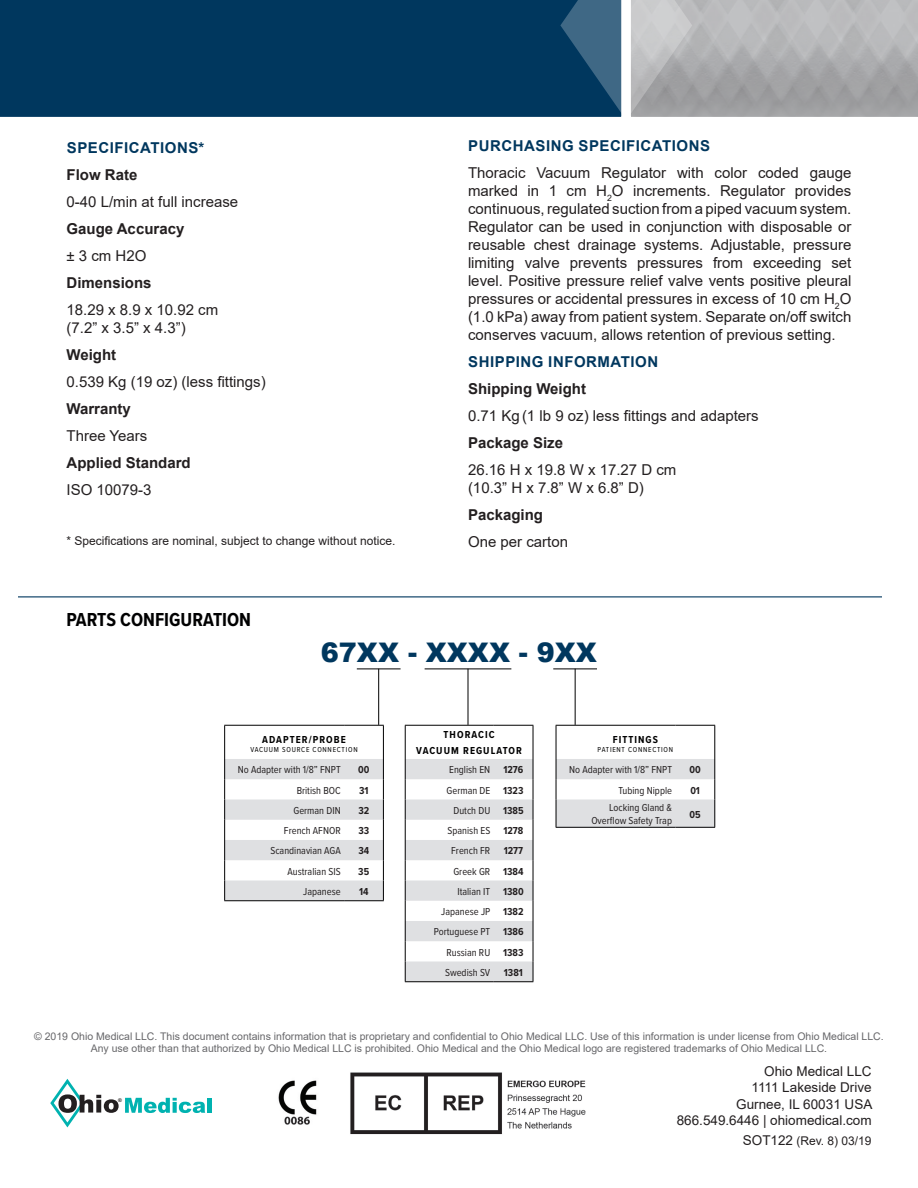
<style>
.page{position:relative;width:918px;height:1188px;background:#fff}
.page>*{position:absolute;margin:0;border:0;box-sizing:border-box;transform-origin:0 0}
.t1{font:900 27px "Arial";color:#00375e}
.t2{font:700 19.5px "Proxima Nova Cond";color:#000001}
.t3{font:15px/18px "Arial";color:#231f20;text-align:justify}
.t4{font:700 15px "Arial";color:#231f20}
.t5{font:700 15px "Arial";letter-spacing:.035em;color:#00375e}
.t6{font:13.5px/16.2px "Arial";color:#231f20;text-align:right}
.t7{font:12px "Arial";color:#231f20}
.t8{font:10.5px/12.6px "Arial";color:#67676a;text-align:center}
.t9{font:10.5px/12.6px "Proxima Nova Cond";color:#231f20;text-align:right}
.t10{font:700 10.5px "Proxima Nova Cond";color:#231f20}
.t11{font:700 10.5px/16.4px "Proxima Nova Cond";letter-spacing:.1em;color:#000001;text-align:center}
.t12{font:7.5px "Proxima Nova Cond";letter-spacing:.1em;color:#000001}
.t13{font:700 5.1px "Arial";color:#231f20}
.s1{font-size:13.5px}
</style>
<div class="page">
<div style="left:0;top:0;width:560px;height:117px;background:#00375e"></div>
<svg style="left:560px;top:0;width:358px;height:117px"></svg>
<svg style="left:125px;top:1098px;width:80px;height:15px"></svg>
<div style="left:207px;top:1098px;width:5px;height:15px;background:#00b2b0"></div>
<svg style="left:50px;top:1079px;width:69px;height:48px"></svg>
<div style="left:26px;top:33px;width:215px;height:76px;background:#00375e"></div>
<img style="left:350px;top:1072px;width:236px;height:63px">
<hr style="left:18px;top:596px;width:864px;height:1px;background:#00375e">
<img style="left:278px;top:1080px;width:39px;height:45px">
<hr style="left:224px;top:725px;width:120px;height:1px;background:#000001">
<hr style="left:224px;top:726px;width:1px;height:33px;background:#000001">
<hr style="left:344px;top:725px;width:40px;height:1px;background:#000001">
<hr style="left:383px;top:726px;width:1px;height:33px;background:#000001">
<svg style="left:224px;top:759px;width:160px;height:141px"></svg>
<hr style="left:224px;top:900px;width:120px;height:1px;background:#000001">
<hr style="left:344px;top:900px;width:40px;height:1px;background:#000001">
<hr style="left:556px;top:725px;width:120px;height:1px;background:#000001">
<hr style="left:556px;top:726px;width:1px;height:33px;background:#000001">
<hr style="left:676px;top:725px;width:39px;height:1px;background:#000001">
<hr style="left:714px;top:726px;width:1px;height:33px;background:#000001">
<svg style="left:556px;top:759px;width:159px;height:68px"></svg>
<hr style="left:556px;top:827px;width:120px;height:1px;background:#000001">
<hr style="left:676px;top:827px;width:39px;height:1px;background:#000001">
<hr style="left:425px;top:669px;width:86px;height:1px;background:#000001">
<hr style="left:468px;top:669px;width:1px;height:56px;background:#000001">
<hr style="left:405px;top:725px;width:89px;height:1px;background:#000001">
<hr style="left:405px;top:726px;width:1px;height:33px;background:#000001">
<hr style="left:494px;top:725px;width:39px;height:1px;background:#000001">
<hr style="left:533px;top:726px;width:1px;height:33px;background:#000001">
<svg style="left:405px;top:759px;width:129px;height:223px"></svg>
<hr style="left:405px;top:981px;width:89px;height:1px;background:#000001">
<hr style="left:494px;top:981px;width:39px;height:1px;background:#000001">
<hr style="left:357px;top:669px;width:44px;height:1px;background:#000001">
<hr style="left:378px;top:669px;width:1px;height:56px;background:#000001">
<hr style="left:553px;top:669px;width:44px;height:1px;background:#000001">
<hr style="left:575px;top:669px;width:1px;height:56px;background:#000001">
<p class="t5" style="left:67px;top:137px;width:139px">SPECIFICATIONS*</p>
<p class="t4" style="left:67px;top:164px;width:72px">Flow Rate</p>
<p class="t3" style="left:67px;top:193px;width:173px">0-40 L/min at full increase</p>
<p class="t4" style="left:67px;top:218px;width:119px">Gauge Accuracy</p>
<p class="t3" style="left:67px;top:247px;width:81px">± 3 cm H2O</p>
<p class="t4" style="left:67px;top:272px;width:87px">Dimensions</p>
<p class="t3" style="left:67px;top:301px;width:153px">18.29 x 8.9 x 10.92 cm</p>
<p class="t3" style="left:67px;top:319px;width:121px">(7.2” x 3.5” x 4.3”)</p>
<p class="t4" style="left:67px;top:344px;width:51px">Weight</p>
<p class="t3" style="left:67px;top:373px;width:201px">0.539 Kg (19 oz) (less fittings)</p>
<p class="t4" style="left:67px;top:398px;width:66px">Warranty</p>
<p class="t3" style="left:67px;top:427px;width:82px">Three Years</p>
<p class="t4" style="left:67px;top:452px;width:126px">Applied Standard</p>
<p class="t3" style="left:67px;top:481px;width:87px">ISO 10079-3</p>
<p class="t7" style="left:67px;top:533px;width:330px">* Specifications are nominal, subject to change without notice.</p>
<p class="t2" style="left:67px;top:605px;width:186px">PARTS CONFIGURATION</p>
<p class="t5" style="left:468px;top:136px;width:243px">PURCHASING SPECIFICATIONS</p>
<p class="t3" style="left:468px;top:164px;width:385px">Thoracic Vacuum Regulator with color coded gauge marked in 1 cm H<sub>2</sub>O increments. Regulator provides continuous, regulated suction from a piped vacuum system.<br>Regulator can be used in conjunction with disposable or reusable chest drainage systems. Adjustable, pressure limiting valve prevents pressures from exceeding set level. Positive pressure relief valve vents positive pleural pressures or accidental pressures in excess of 10 cm H<sub>2</sub>O (1.0 kPa) away from patient system. Separate on/off switch conserves vacuum, allows retention of previous setting.</p>
<p class="t5" style="left:468px;top:352px;width:192px">SHIPPING INFORMATION</p>
<p class="t4" style="left:468px;top:379px;width:120px">Shipping Weight</p>
<p class="t3" style="left:468px;top:407px;width:292px">0.71 Kg (1 lb 9 oz) less fittings and adapters</p>
<p class="t4" style="left:468px;top:433px;width:97px">Package Size</p>
<p class="t3" style="left:468px;top:461px;width:210px">26.16 H x 19.8 W x 17.27 D cm</p>
<p class="t3" style="left:468px;top:479px;width:177px">(10.3” H x 7.8” W x 6.8” D)</p>
<p class="t4" style="left:468px;top:505px;width:77px">Packaging</p>
<p class="t3" style="left:468px;top:533px;width:102px">One per carton</p>
<p class="t1" style="left:321px;top:632px;width:278px">67XX - XXXX - 9XX</p>
<p class="t11" style="left:262px;top:731px;width:85px">ADAPTER/PROBE</p>
<p class="t12" style="left:250px;top:744px;width:109px">VACUUM SOURCE CONNECTION</p>
<p class="t9" style="left:238px;top:763px;width:104px">No Adapter with 1/8” FNPT</p>
<p class="t10" style="left:358px;top:762px;width:13px">00</p>
<p class="t9" style="left:297px;top:783px;width:46px">British BOC</p>
<p class="t10" style="left:359px;top:782px;width:11px">31</p>
<p class="t9" style="left:293px;top:804px;width:49px">German DIN</p>
<p class="t10" style="left:358px;top:803px;width:12px">32</p>
<p class="t9" style="left:284px;top:824px;width:58px">French AFNOR</p>
<p class="t10" style="left:358px;top:823px;width:12px">33</p>
<p class="t9" style="left:270px;top:844px;width:72px">Scandinavian AGA</p>
<p class="t10" style="left:358px;top:843px;width:12px">34</p>
<p class="t9" style="left:288px;top:864px;width:55px">Australian SIS</p>
<p class="t10" style="left:358px;top:863px;width:12px">35</p>
<p class="t9" style="left:303px;top:885px;width:39px">Japanese</p>
<p class="t10" style="left:359px;top:884px;width:11px">14</p>
<p class="t11" style="left:416px;top:726px;width:107px">THORACIC<br>VACUUM REGULATOR</p>
<p class="t9" style="left:449px;top:763px;width:43px">English EN</p>
<p class="t10" style="left:503px;top:762px;width:21px">1276</p>
<p class="t9" style="left:447px;top:783px;width:45px">German DE</p>
<p class="t10" style="left:503px;top:782px;width:22px">1323</p>
<p class="t9" style="left:453px;top:804px;width:38px">Dutch DU</p>
<p class="t10" style="left:503px;top:803px;width:22px">1385</p>
<p class="t9" style="left:448px;top:824px;width:44px">Spanish ES</p>
<p class="t10" style="left:503px;top:823px;width:21px">1278</p>
<p class="t9" style="left:451px;top:844px;width:41px">French FR</p>
<p class="t10" style="left:504px;top:843px;width:21px">1277</p>
<p class="t9" style="left:453px;top:864px;width:38px">Greek GR</p>
<p class="t10" style="left:503px;top:863px;width:22px">1384</p>
<p class="t9" style="left:457px;top:885px;width:34px">Italian IT</p>
<p class="t10" style="left:503px;top:884px;width:22px">1380</p>
<p class="t9" style="left:441px;top:905px;width:51px">Japanese JP</p>
<p class="t10" style="left:503px;top:904px;width:22px">1382</p>
<p class="t9" style="left:434px;top:925px;width:58px">Portuguese PT</p>
<p class="t10" style="left:503px;top:924px;width:22px">1386</p>
<p class="t9" style="left:447px;top:945px;width:45px">Russian RU</p>
<p class="t10" style="left:503px;top:944px;width:22px">1383</p>
<p class="t9" style="left:445px;top:966px;width:47px">Swedish SV</p>
<p class="t10" style="left:504px;top:965px;width:20px">1381</p>
<p class="t11" style="left:613px;top:731px;width:47px">FITTINGS</p>
<p class="t12" style="left:598px;top:744px;width:77px">PATIENT CONNECTION</p>
<p class="t9" style="left:569px;top:763px;width:104px">No Adapter with 1/8” FNPT</p>
<p class="t10" style="left:690px;top:762px;width:13px">00</p>
<p class="t9" style="left:619px;top:783px;width:55px">Tubing Nipple</p>
<p class="t10" style="left:690px;top:782px;width:11px">01</p>
<p class="t9" style="left:591px;top:801px;width:82px">Locking Gland &amp;<br>Overflow Safety Trap</p>
<p class="t10" style="left:690px;top:806px;width:13px">05</p>
<p class="t8" style="left:34px;top:1029px;width:851px">© 2019 Ohio Medical LLC. This document contains information that is proprietary and confidential to Ohio Medical LLC. Use of this information is under license from Ohio Medical LLC.<br>Any use other than that authorized by Ohio Medical LLC is prohibited. Ohio Medical and the Ohio Medical logo are registered trademarks of Ohio Medical LLC.</p>
<p class="t13" style="left:118px;top:1097px;width:5px">®</p>
<p class="t6" style="left:677px;top:1063px;width:197px">Ohio Medical LLC<br>1111 Lakeside Drive<br>Gurnee, IL 60031 USA<br>866.549.6446 | ohiomedical.com</p>
<p class="t7" style="left:743px;top:1133px;width:130px"><span class="s1">SOT122</span> (Rev. 8) 03/19</p>
</div>
